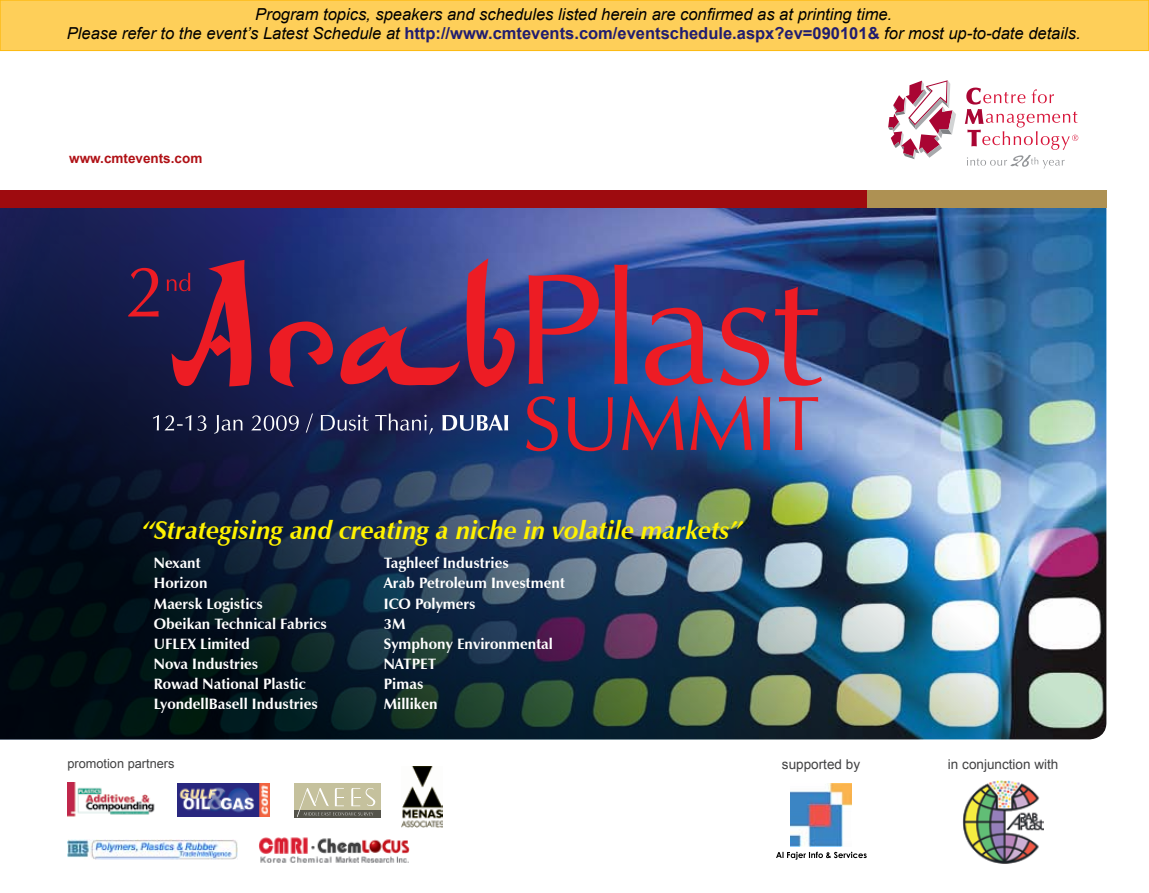
<style>
.page{position:relative;width:1149px;height:893px;background:#fff}
.page>*{position:absolute;margin:0;border:0;box-sizing:border-box;transform-origin:0 0}
.t1{font:italic 700 25.5px "Zapf Humanist 601 BT";color:#fff200}
.t2{font:italic 16.5px/19.5px "Arial";color:#000;text-align:center}
.t3{font:700 15px/20.1px "Zapf Humanist 601 BT";color:#fff}
.t4{font:13.5px "Arial";color:#414142}
.t5{font:700 13.5px "Arial";color:#b01116}
.t6{font:12.75px "Arial";color:#414142}
.s1{font-weight:700;font-style:normal;color:#211d70}
</style>
<div class="page">
<img style="left:0;top:207px;width:1106px;height:532px">
<svg style="left:888px;top:80px;width:67px;height:79px"></svg>
<svg style="left:964px;top:88px;width:113px;height:81px"></svg>
<div style="left:865px;top:190px;width:241px;height:17px;background:#ae9153"></div>
<div style="left:0;top:190px;width:866px;height:17px;background:#9e0b0f"></div>
<svg style="left:153px;top:413px;width:355px;height:22px;background:#3d446a"></svg>
<svg style="left:526px;top:396px;width:31px;height:55px;background:#543260"></svg>
<svg style="left:568px;top:397px;width:44px;height:54px;background:#493769"></svg>
<svg style="left:622px;top:396px;width:61px;height:54px;background:#513b6c"></svg>
<svg style="left:690px;top:396px;width:61px;height:54px;background:#5f4c80"></svg>
<svg style="left:762px;top:397px;width:8px;height:53px"></svg>
<svg style="left:778px;top:397px;width:40px;height:53px;background:#8e79a6"></svg>
<svg style="left:528px;top:275px;width:70px;height:109px;background:#683366"></svg>
<svg style="left:614px;top:265px;width:13px;height:119px;background:#dd1f2c"></svg>
<svg style="left:645px;top:308px;width:67px;height:78px;background:#794677"></svg>
<svg style="left:719px;top:307px;width:49px;height:79px;background:#7b436f"></svg>
<svg style="left:774px;top:287px;width:47px;height:99px;background:#6d3d64"></svg>
<svg style="left:269px;top:321px;width:64px;height:66px;background:#722146"></svg>
<svg style="left:340px;top:326px;width:120px;height:59px;background:#7e254b"></svg>
<svg style="left:466px;top:258px;width:48px;height:129px;background:#86325c"></svg>
<svg style="left:128px;top:268px;width:31px;height:49px;background:#521c43"></svg>
<svg style="left:167px;top:260px;width:85px;height:126px;background:#701c3f"></svg>
<img style="left:67px;top:840px;width:171px;height:20px">
<img style="left:258px;top:837px;width:152px;height:26px">
<img style="left:67px;top:783px;width:88px;height:34px">
<div style="left:294px;top:783px;width:86px;height:34px;background:#c5c19d"></div>
<div style="left:294px;top:810px;width:86px;height:7px;background:#54534a"></div>
<svg style="left:297px;top:788px;width:78px;height:29px"></svg>
<img style="left:177px;top:784px;width:92px;height:32px">
<img style="left:401px;top:767px;width:41px;height:60px">
<img style="left:790px;top:784px;width:61px;height:62px">
<svg style="left:776px;top:852px;width:90px;height:8px"></svg>
<img style="left:962px;top:781px;width:81px;height:82px">
<div style="left:0;top:0;width:1148px;height:51px;background:#fecf59"></div>
<div style="left:0;top:0;width:1148px;height:51px;border:1px solid #fdba12"></div>
<p class="t2" style="left:67px;top:5px;width:1014px">Program topics, speakers and schedules listed herein are confirmed as at printing time.<br>Please refer to the event’s Latest Schedule at <span class="s1">http://www.cmtevents.com/eventschedule.aspx?ev=090101&amp;</span> for most up-to-date details.</p>
<p class="t5" style="left:69px;top:149px;width:135px">www.cmtevents.com</p>
<h1 class="t1" style="left:142px;top:515px;width:601px">“Strategising and creating a niche in volatile markets”</h1>
<p class="t3" style="left:154px;top:553px;width:174px">Nexant<br>Horizon<br>Maersk Logistics<br>Obeikan Technical Fabrics<br>UFLEX Limited<br>Nova Industries<br>Rowad National Plastic<br>LyondellBasell Industries</p>
<p class="t3" style="left:384px;top:553px;width:182px">Taghleef Industries<br>Arab Petroleum Investment<br>ICO Polymers<br>3M<br>Symphony Environmental<br>NATPET<br>Pimas<br>Milliken</p>
<p class="t6" style="left:67px;top:755px;width:108px">promotion partners</p>
<p class="t4" style="left:781px;top:755px;width:80px">supported by</p>
<p class="t4" style="left:947px;top:755px;width:112px">in conjunction with</p>
</div>
